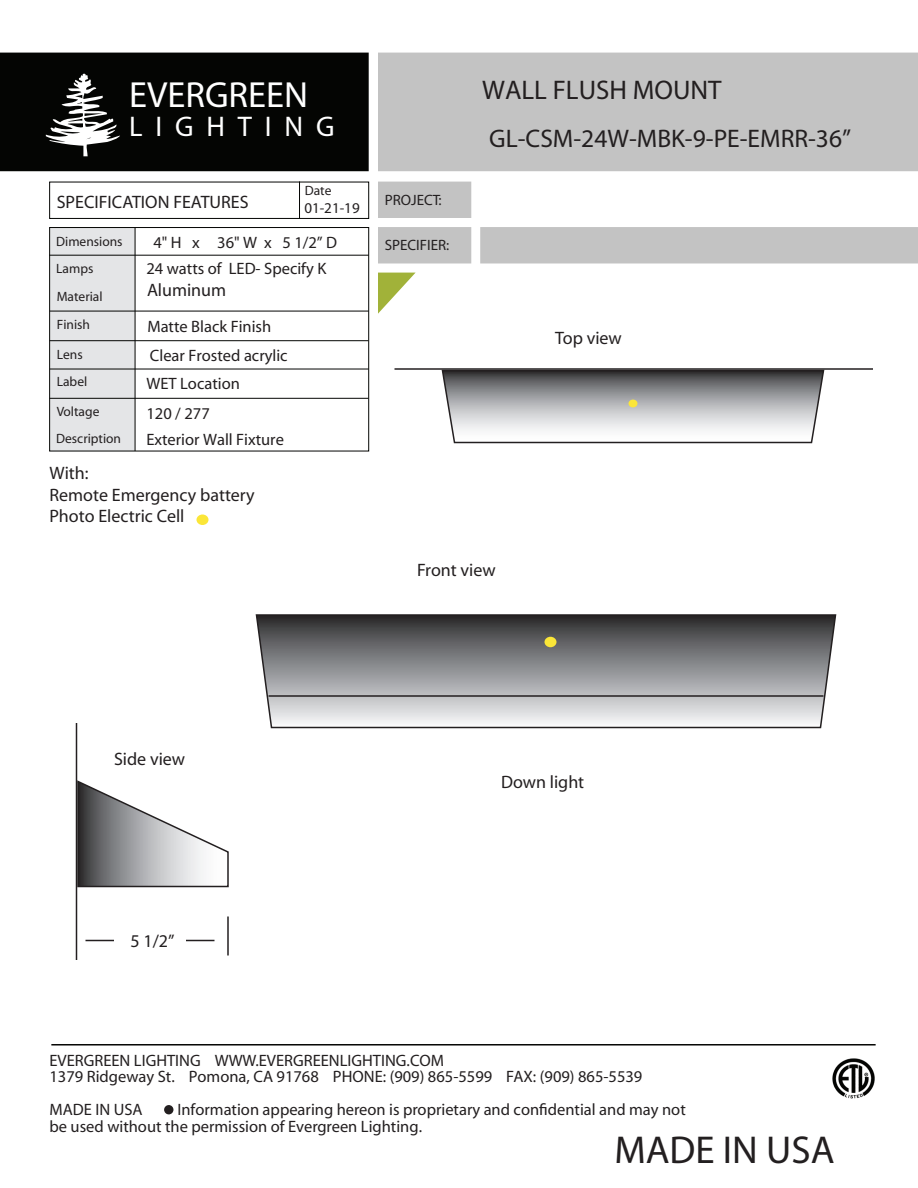
<style>
.page{position:relative;width:918px;height:1188px;background:#fff}
.page>*{position:absolute;margin:0;border:0;box-sizing:border-box;transform-origin:0 0}
.t1{font:700 39px "Helvetica Neue LT Com";color:#231f20}
.t2{font:700 36.45px "Helvetica Neue LT Com";color:#fff}
.t3{font:500 28.5px "Helvetica Neue LT Com";letter-spacing:.45em;color:#fff}
.t4{font:700 27px "Helvetica Neue LT Com";color:#231f20}
.t5{font:25.5px "Helvetica Neue LT Com";color:#231f20}
.t6{font:18px/21.6px "Myriad";color:#231f20}
.t7{font:700 18px "Helvetica Neue LT Com";color:#231f20}
.t8{font:16.5px/16.5px "Helvetica Neue LT Com";color:#231f20}
.t9{font:700 16.5px "Helvetica Neue LT Com";color:#231f20}
.t10{font:15px "Helvetica Neue LT Com";color:#231f20}
.t11{font:13.5px/28px "Helvetica Neue LT Com";color:#231f20}
</style>
<div class="page">
<div style="left:0;top:53px;width:369px;height:118px;background:#040503"></div>
<svg style="left:46px;top:73px;width:74px;height:83px"></svg>
<div style="left:378px;top:53px;width:540px;height:118px;background:#c3c3c3"></div>
<svg style="left:51px;top:1044px;width:825px;height:2px;background:#424341"></svg>
<div style="left:164px;top:1105px;width:9px;height:9px;background:#231f20;border-radius:50%"></div>
<div style="left:378px;top:182px;width:93px;height:36px;background:#c3c3c3"></div>
<div style="left:480px;top:227px;width:438px;height:36px;background:#c3c3c3"></div>
<div style="left:378px;top:227px;width:93px;height:36px;background:#c3c3c3"></div>
<img style="left:832px;top:1058px;width:43px;height:41px">
<svg style="left:378px;top:273px;width:37px;height:41px"></svg>
<div style="left:49px;top:182px;width:320px;height:37px;border:1px solid #040503"></div>
<svg style="left:299px;top:181px;width:1px;height:38px"></svg>
<svg style="left:49px;top:227px;width:320px;height:225px"></svg>
<svg style="left:255px;top:614px;width:582px;height:114px;background:#919193"></svg>
<svg style="left:267px;top:694px;width:558px;height:4px;background:#848385"></svg>
<svg style="left:394px;top:368px;width:479px;height:74px"></svg>
<svg style="left:75px;top:723px;width:154px;height:237px"></svg>
<div style="left:544px;top:637px;width:12px;height:10px;background:#fbe638;border-radius:50%"></div>
<div style="left:196px;top:514px;width:12px;height:11px;background:#fbe638;border-radius:50%"></div>
<div style="left:628px;top:400px;width:10px;height:7px;background:#fbe638;border-radius:50%"></div>
<h2 class="t2" style="left:129px;top:77px;width:180px">EVERGREEN</h2>
<h3 class="t3" style="left:129px;top:112px;width:207px">LIGHTING</h3>
<p class="t11" style="left:305px;top:177px;width:28px">Date</p>
<p class="t10" style="left:304px;top:200px;width:57px">01-21-19</p>
<p class="t7" style="left:57px;top:193px;width:193px">SPECIFICATION FEATURES</p>
<p class="t11" style="left:56px;top:228px;width:68px">Dimensions</p>
<p class="t8" style="left:153px;top:235px;width:185px">4" H x 36" W x 5 1/2” D</p>
<p class="t11" style="left:56px;top:255px;width:39px">Lamps</p>
<p class="t8" style="left:146px;top:261px;width:181px">24 watts of LED- Specify K</p>
<p class="t11" style="left:57px;top:283px;width:47px">Material<br>Finish</p>
<p class="t6" style="left:147px;top:280px;width:81px">Aluminum</p>
<p class="t8" style="left:147px;top:319px;width:125px">Matte Black Finish</p>
<p class="t11" style="left:57px;top:341px;width:32px;line-height:27.6px">Lens<br>Label</p>
<p class="t8" style="left:146px;top:343px;width:143px;line-height:27.8px">Clear Frosted acrylic<br>WET Location</p>
<p class="t11" style="left:57px;top:398px;width:44px">Voltage</p>
<p class="t8" style="left:146px;top:406px;width:65px">120 / 277</p>
<p class="t11" style="left:56px;top:425px;width:66px">Description</p>
<p class="t8" style="left:146px;top:432px;width:139px">Exterior Wall Fixture</p>
<p class="t6" style="left:50px;top:463px;width:207px">With:<br>Remote Emergency battery<br>Photo Electric Cell</p>
<p class="t10" style="left:385px;top:192px;width:58px">PROJECT:</p>
<p class="t10" style="left:385px;top:237px;width:66px">SPECIFIER:</p>
<h3 class="t4" style="left:482px;top:76px;width:241px">WALL FLUSH MOUNT</h3>
<h3 class="t5" style="left:489px;top:126px;width:363px">GL-CSM-24W-MBK-9-PE-EMRR-36”</h3>
<p class="t6" style="left:555px;top:327px;width:68px">Top view</p>
<p class="t6" style="left:417px;top:560px;width:80px">Front view</p>
<p class="t6" style="left:114px;top:749px;width:73px">Side view</p>
<p class="t6" style="left:130px;top:930px;width:46px">5 1/2”</p>
<p class="t6" style="left:501px;top:771px;width:85px">Down light</p>
<p class="t9" style="left:50px;top:1052px;width:396px">EVERGREEN LIGHTING WWW.EVERGREENLIGHTING.COM</p>
<p class="t8" style="left:50px;top:1069px;width:594px">1379 Ridgeway St. Pomona, CA 91768 PHONE: (909) 865-5599 FAX: (909) 865-5539</p>
<p class="t9" style="left:49px;top:1102px;width:95px">MADE IN USA</p>
<p class="t8" style="left:50px;top:1102px;width:638px;text-indent:128px">Information appearing hereon is proprietary and confidential and may not be used without the permission of Evergreen Lighting.</p>
<h1 class="t1" style="left:614px;top:1131px;width:222px">MADE IN USA</h1>
</div>
